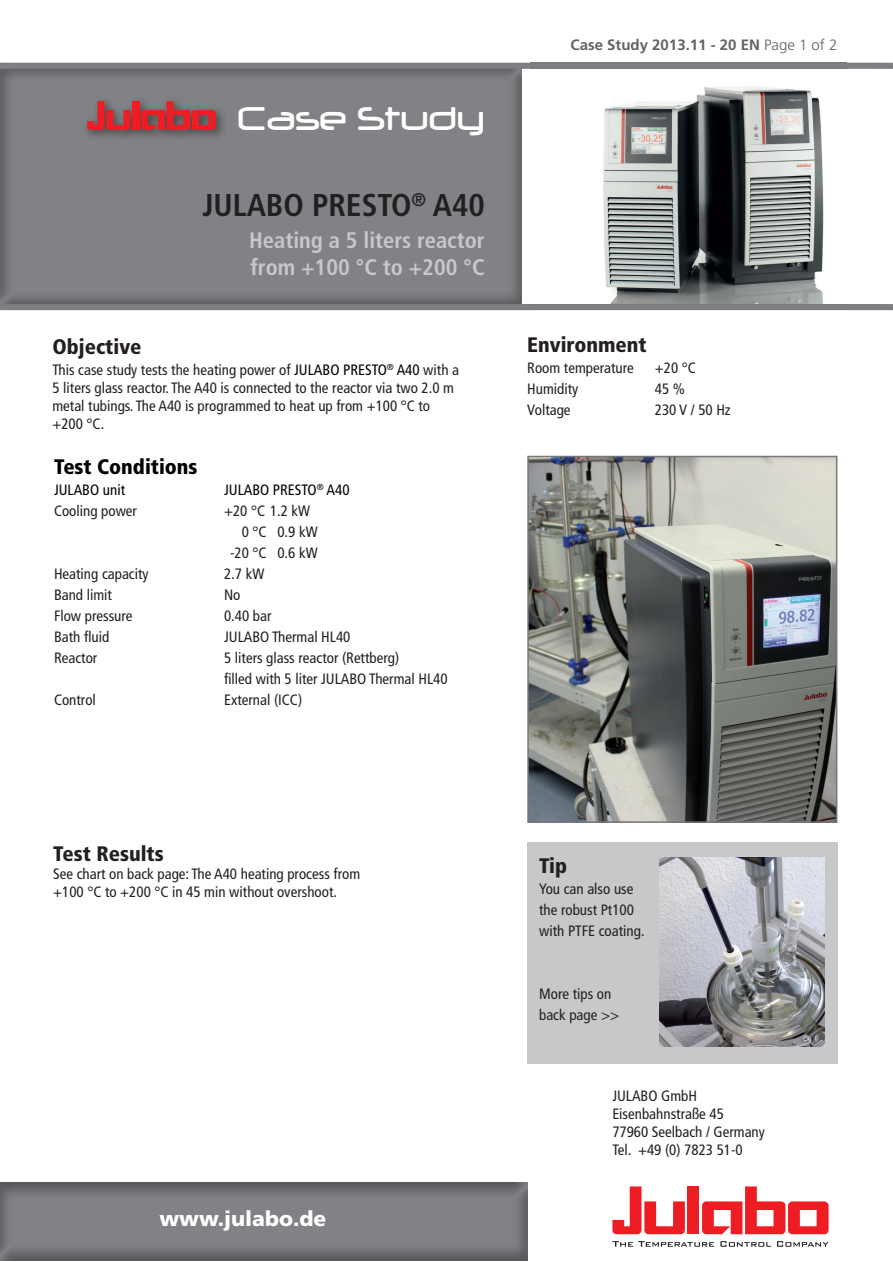
<style>
.page{position:relative;width:893px;height:1263px;background:#fff}
.page>*{position:absolute;margin:0;border:0;box-sizing:border-box;transform-origin:0 0}
.t1{font:38.55px "Neuropol";color:#fff}
.t2{font:700 condensed 31.5px "Frutiger LT Std";color:#231f20}
.t3{font:700 condensed 22.5px/27px "Frutiger LT Std";color:#c7c8ca}
.t4{font:900 condensed 21px "Frutiger LT Std";color:#231f20}
.t5{font:900 condensed 21px "Frutiger LT Std";color:#000}
.t6{font:900 21px "Frutiger LT Std";color:#fff}
.t7{font:condensed 15px/18px "Frutiger LT Std";color:#231f20}
.t8{font:700 15px "Frutiger LT Std";color:#636366}
.t9{font:condensed 15px "Frutiger LT Std";color:#000}
.s1{color:#000}
.s2{font-weight:300}
</style>
<div class="page">
<img style="left:531px;top:62px;width:315px;height:242px">
<svg style="left:612px;top:1241px;width:102px;height:6px"></svg>
<svg style="left:720px;top:1241px;width:51px;height:6px"></svg>
<svg style="left:777px;top:1241px;width:52px;height:6px"></svg>
<svg style="left:612px;top:1186px;width:73px;height:48px"></svg>
<div style="left:687px;top:1186px;width:12px;height:48px;background:#ee1d23"></div>
<svg style="left:702px;top:1186px;width:127px;height:48px"></svg>
<img style="left:0;top:69px;width:522px;height:235px">
<hr style="left:0;top:304px;width:522px;height:4px;background:#7b7d80">
<div style="left:531px;top:63px;width:315px;height:6px;background:#7b7d80"></div>
<img style="left:0;top:1182px;width:527px;height:79px">
<div style="left:527px;top:843px;width:310px;height:221px;background:#c7c8ca"></div>
<img style="left:659px;top:857px;width:166px;height:190px">
<img style="left:530px;top:459px;width:304px;height:361px">
<div style="left:527px;top:456px;width:310px;height:367px;border:2px solid #757679"></div>
<img style="left:82px;top:96px;width:145px;height:45px">
<svg style="left:87px;top:101px;width:44px;height:29px"></svg>
<div style="left:132px;top:101px;width:7px;height:29px;background:#ee1d23"></div>
<svg style="left:141px;top:101px;width:76px;height:29px"></svg>
<h1 class="t1" style="left:238px;top:99px;width:249px">Case Study</h1>
<h2 class="t2" style="left:202px;top:186px;width:284px">JULABO PRESTO<sup>®</sup> A40</h2>
<h3 class="t3" style="left:249px;top:226px;width:237px">Heating a 5 liters reactor from +100 °C to +200 °C</h3>
<h3 class="t4" style="left:52px;top:334px;width:91px">Objective</h3>
<p class="t7" style="left:52px;top:361px;width:408px">This case study tests the heating power of <span class="s1">JULABO PRESTO</span><sup>®</sup> <span class="s1">A40</span> with a 5 liters glass reactor. The A40 is connected to the reactor via two 2.0 m metal tubings. The A40 is programmed to heat up from +100 °C to +200 °C.</p>
<h3 class="t5" style="left:54px;top:454px;width:145px">Test Conditions</h3>
<p class="t9" style="left:54px;top:481px;width:73px">JULABO unit</p>
<p class="t9" style="left:224px;top:481px;width:127px">JULABO PRESTO<sup>®</sup> A40</p>
<p class="t7" style="left:54px;top:502px;width:85px">Cooling power</p>
<p class="t7" style="left:224px;top:502px;width:88px">+20 °C 1.2 kW</p>
<p class="t7" style="left:242px;top:523px;width:77px">0 °C 0.9 kW</p>
<p class="t7" style="left:230px;top:544px;width:89px">-20 °C 0.6 kW</p>
<p class="t7" style="left:54px;top:565px;width:96px">Heating capacity</p>
<p class="t7" style="left:224px;top:565px;width:42px">2.7 kW</p>
<p class="t7" style="left:54px;top:586px;width:60px">Band limit</p>
<p class="t7" style="left:224px;top:586px;width:18px">No</p>
<p class="t7" style="left:54px;top:607px;width:80px">Flow pressure</p>
<p class="t7" style="left:224px;top:607px;width:49px">0.40 bar</p>
<p class="t7" style="left:54px;top:628px;width:57px">Bath fluid</p>
<p class="t7" style="left:224px;top:628px;width:128px">JULABO Thermal HL40</p>
<p class="t7" style="left:54px;top:649px;width:45px">Reactor</p>
<p class="t7" style="left:224px;top:647px;width:225px;line-height:21px">5 liters glass reactor (Rettberg)<br>filled with 5 liter JULABO Thermal HL40</p>
<p class="t7" style="left:54px;top:691px;width:43px">Control</p>
<p class="t7" style="left:224px;top:691px;width:80px">External (ICC)</p>
<p class="t8" style="left:571px;top:35px;width:268px">Case Study 2013.11 - 20 EN <span class="s2">Page 1 of 2</span></p>
<h3 class="t4" style="left:527px;top:332px;width:121px">Environment</h3>
<p class="t7" style="left:527px;top:358px;width:108px">Room temperature</p>
<p class="t7" style="left:655px;top:358px;width:43px">+20 °C</p>
<p class="t7" style="left:527px;top:379px;width:53px">Humidity</p>
<p class="t7" style="left:655px;top:379px;width:32px">45 %</p>
<p class="t7" style="left:527px;top:400px;width:45px">Voltage</p>
<p class="t7" style="left:655px;top:400px;width:77px">230 V / 50 Hz</p>
<h3 class="t4" style="left:53px;top:841px;width:112px">Test Results</h3>
<p class="t7" style="left:53px;top:865px;width:309px">See chart on back page: The A40 heating process from +100 °C to +200 °C in 45 min without overshoot.</p>
<h3 class="t6" style="left:159px;top:1205px;width:168px">www.julabo.de</h3>
<h3 class="t4" style="left:539px;top:853px;width:30px">Tip</h3>
<p class="t7" style="left:539px;top:879px;width:107px;line-height:21px">You can also use the robust Pt100 with PTFE coating.</p>
<p class="t7" style="left:539px;top:984px;width:81px;line-height:21px">More tips on back page &gt;&gt;</p>
<p class="t7" style="left:612px;top:1087px;width:154px">JULABO GmbH<br>Eisenbahnstraße 45<br>77960 Seelbach / Germany<br>Tel. +49 (0) 7823 51-0</p>
</div>
